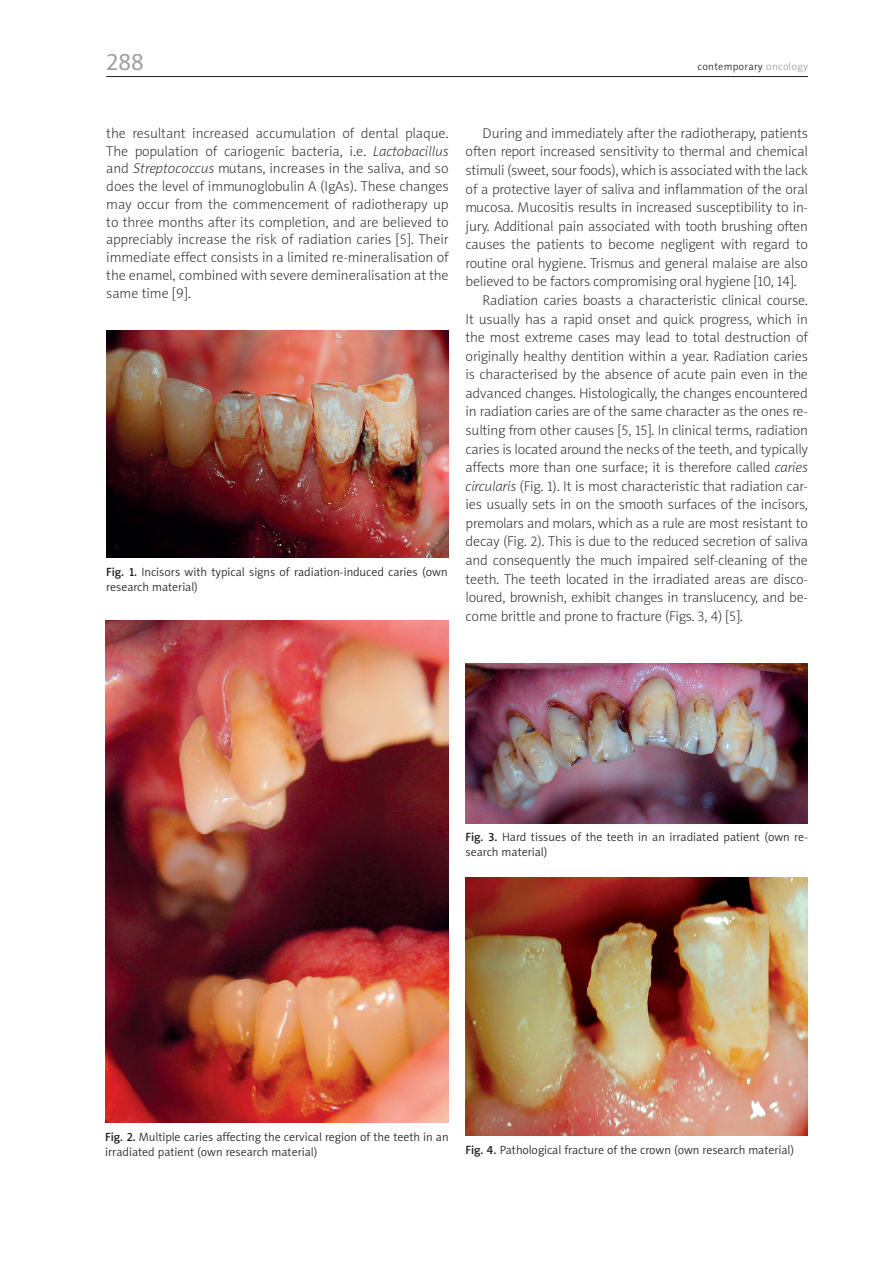
<style>
.page{position:relative;width:893px;height:1263px;background:#fff}
.page>*{position:absolute;margin:0;border:0;box-sizing:border-box;transform-origin:0 0}
.t1{font:24px "Naomi Sans EFN";color:#9d9fa2}
.t2{font:14.25px/17.7px "Naomi Sans EFN Thin";letter-spacing:-.01em;color:#231f20;text-align:justify}
.t3{font:12px/15px "Naomi Sans EFN Light";color:#231f20}
.t4{font:10.5px "Naomi Sans EFN Light";letter-spacing:.03em;color:#231f20}
.s1{color:#9d9fa2}
.s2{font-style:italic}
.s3{font-family:"Naomi Sans EFN Medium"}
</style>
<div class="page">
<hr style="left:106px;top:76px;width:702px;height:1px;background:#231f20">
<img style="left:106px;top:331px;width:343px;height:226px">
<img style="left:105px;top:621px;width:344px;height:502px">
<img style="left:466px;top:663px;width:342px;height:160px">
<img style="left:466px;top:878px;width:342px;height:257px">
<h1 class="t1" style="left:106px;top:48px;width:39px">288</h1>
<p class="t4" style="left:697px;top:61px;width:112px">contemporary <span class="s1">oncology</span></p>
<p class="t2" style="left:106px;top:124px;width:344px">the resultant increased accumulation of dental plaque.<br>The population of cariogenic bacteria, i.e. <span class="s2">Lactobacillus </span>and <span class="s2">Streptococcus</span> mutans, increases in the saliva, and so does the level of immunoglobulin A (IgAs). These changes may occur from the commencement of radiotherapy up to three months after its completion, and are believed to appreciably increase the risk of radiation caries [5]. Their immediate effect consists in a limited re-mineralisation of the enamel, combined with severe demineralisation at the same time [9].</p>
<p class="t2" style="left:483px;top:124px;width:327px">During and immediately after the radiotherapy, patients</p>
<p class="t2" style="left:466px;top:143px;width:344px">often report increased sensitivity to thermal and chemical</p>
<p class="t2" style="left:466px;top:162px;width:344px">stimuli (sweet, sour foods), which is associated with the lack</p>
<p class="t2" style="left:466px;top:180px;width:344px">of a protective layer of saliva and inflammation of the oral</p>
<p class="t2" style="left:466px;top:199px;width:344px">mucosa. Mucositis results in increased susceptibility to in-</p>
<p class="t2" style="left:466px;top:217px;width:344px">jury. Additional pain associated with tooth brushing often</p>
<p class="t2" style="left:466px;top:236px;width:344px">causes the patients to become negligent with regard to</p>
<p class="t2" style="left:466px;top:254px;width:344px">routine oral hygiene. Trismus and general malaise are also</p>
<p class="t2" style="left:466px;top:273px;width:332px">believed to be factors compromising oral hygiene [10, 14].</p>
<p class="t2" style="left:483px;top:291px;width:327px">Radiation caries boasts a characteristic clinical course.</p>
<p class="t2" style="left:466px;top:310px;width:344px">It usually has a rapid onset and quick progress, which in</p>
<p class="t2" style="left:466px;top:329px;width:344px">the most extreme cases may lead to total destruction of</p>
<p class="t2" style="left:466px;top:347px;width:344px">originally healthy dentition within a year. Radiation caries</p>
<p class="t2" style="left:466px;top:366px;width:344px">is characterised by the absence of acute pain even in the</p>
<p class="t2" style="left:466px;top:384px;width:344px">advanced changes. Histologically, the changes encountered</p>
<p class="t2" style="left:466px;top:403px;width:344px">in radiation caries are of the same character as the ones re-</p>
<p class="t2" style="left:466px;top:421px;width:344px">sulting from other causes [5, 15]. In clinical terms, radiation</p>
<p class="t2" style="left:466px;top:440px;width:344px">caries is located around the necks of the teeth, and typically</p>
<p class="t2" style="left:466px;top:459px;width:344px">affects more than one surface; it is therefore called <span class="s2">caries</span></p>
<p class="t2" style="left:466px;top:477px;width:344px"><span class="s2">circularis</span> (Fig. 1). It is most characteristic that radiation car-</p>
<p class="t2" style="left:466px;top:496px;width:344px">ies usually sets in on the smooth surfaces of the incisors,</p>
<p class="t2" style="left:466px;top:514px;width:344px">premolars and molars, which as a rule are most resistant to</p>
<p class="t2" style="left:466px;top:533px;width:344px">decay (Fig. 2). This is due to the reduced secretion of saliva</p>
<p class="t2" style="left:466px;top:551px;width:344px">and consequently the much impaired self-cleaning of the</p>
<p class="t2" style="left:466px;top:570px;width:344px">teeth. The teeth located in the irradiated areas are disco-</p>
<p class="t2" style="left:466px;top:589px;width:344px">loured, brownish, exhibit changes in translucency, and be-</p>
<p class="t2" style="left:466px;top:607px;width:279px">come brittle and prone to fracture (Figs. 3, 4) [5].</p>
<p class="t3" style="left:106px;top:564px;width:343px"><span class="s3">Fig. 1.</span> Incisors with typical signs of radiation-induced caries (own research material)</p>
<p class="t3" style="left:466px;top:829px;width:344px"><span class="s3">Fig. 3.</span> Hard tissues of the teeth in an irradiated patient (own re&shy;search material)</p>
<p class="t3" style="left:105px;top:1129px;width:345px"><span class="s3">Fig. 2.</span> Multiple caries affecting the cervical region of the teeth in an irradiated patient (own research material)</p>
<p class="t3" style="left:466px;top:1142px;width:330px"><span class="s3">Fig. 4.</span> Pathological fracture of the crown (own research material)</p>
</div>
